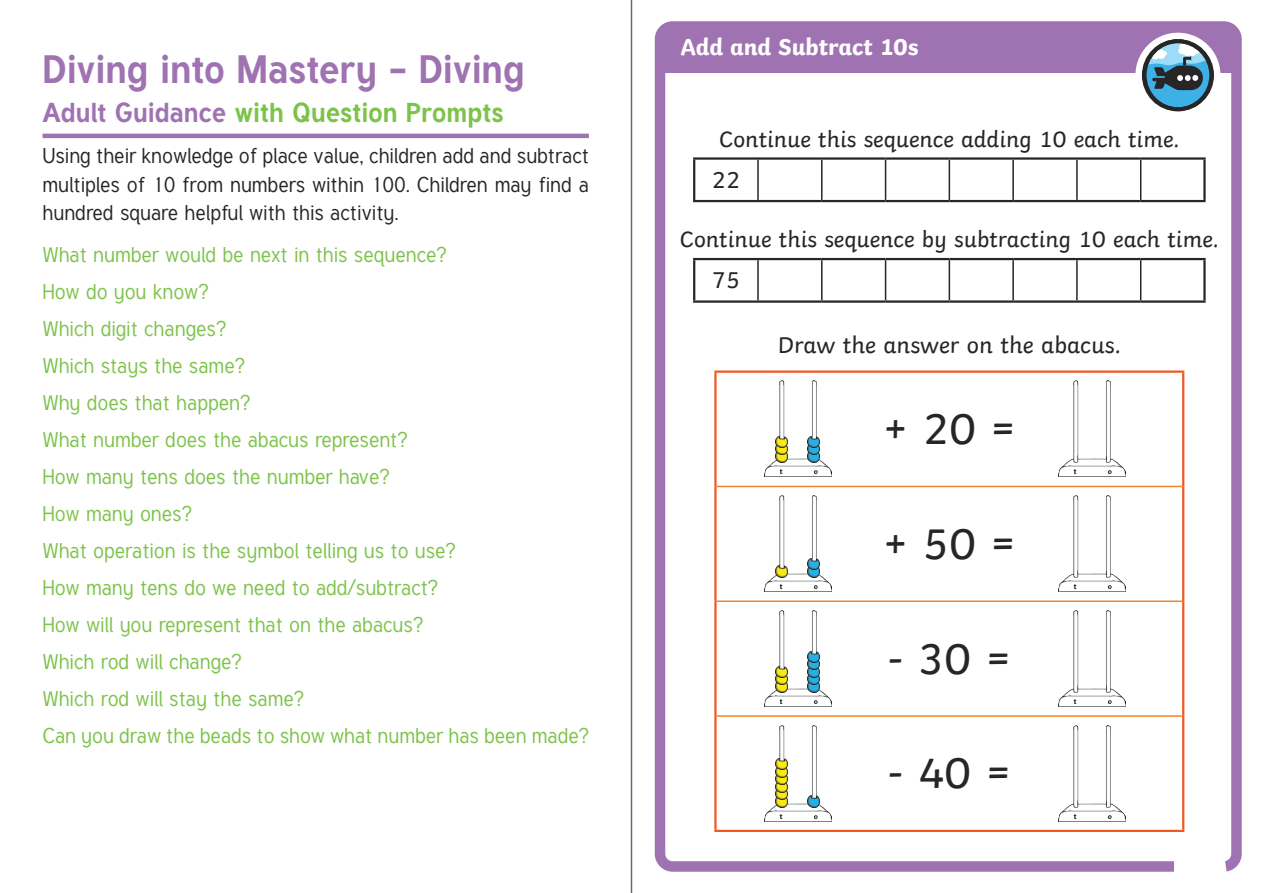
<style>
.page{position:relative;width:1263px;height:893px;background:#fff}
.page>*{position:absolute;margin:0;border:0;box-sizing:border-box;transform-origin:0 0}
.KS1_Body_Copy{font:45px "Twinkl";color:#282526}
.Mastery_Title{font:700 39px "Tuffy";letter-spacing:-.005em;color:#9f73b1}
.Mastery_Subtitle{font:700 27px "Tuffy";letter-spacing:-.005em;color:#7dc34a}
.KS1_Body_Copy-2{font:24px "Twinkl";color:#282526}
.t1{font:700 24px "Twinkl";letter-spacing:-.005em;color:#fff}
.KS1_Body_Copy-3{font:23.25px "Twinkl";color:#282526}
.Mastery_Body_Text{font:21px "Tuffy";color:#7dc34a}
.Mastery_Body_Text-2{font:21px/28.5px "Tuffy";color:#282526;text-align:justify}
.s1{color:#9f73b1}
</style>
<div class="page">
<svg style="left:654px;top:21px;width:588px;height:851px"></svg>
<div style="left:1135px;top:33px;width:85px;height:85px;background:#fff;border-radius:50%"></div>
<svg style="left:1142px;top:39px;width:72px;height:74px"></svg>
<hr style="left:43px;top:134px;width:546px;height:4px;background:#9f73b1">
<hr style="left:757px;top:160px;width:2px;height:40px;background:#282526">
<hr style="left:821px;top:160px;width:1px;height:40px;background:#282526">
<hr style="left:885px;top:160px;width:1px;height:40px;background:#282526">
<hr style="left:949px;top:160px;width:1px;height:40px;background:#282526">
<hr style="left:1012px;top:160px;width:2px;height:40px;background:#282526">
<hr style="left:1076px;top:160px;width:2px;height:40px;background:#282526">
<hr style="left:1140px;top:160px;width:1px;height:40px;background:#282526">
<hr style="left:693px;top:157px;width:65px;height:3px;background:#282526">
<hr style="left:693px;top:160px;width:2px;height:40px;background:#282526">
<hr style="left:758px;top:157px;width:64px;height:3px;background:#282526">
<hr style="left:822px;top:157px;width:63px;height:3px;background:#282526">
<hr style="left:885px;top:157px;width:64px;height:3px;background:#282526">
<hr style="left:949px;top:157px;width:64px;height:3px;background:#282526">
<hr style="left:1013px;top:157px;width:64px;height:3px;background:#282526">
<hr style="left:1077px;top:157px;width:64px;height:3px;background:#282526">
<hr style="left:1141px;top:157px;width:64px;height:3px;background:#282526">
<hr style="left:1203px;top:160px;width:2px;height:40px;background:#282526">
<hr style="left:693px;top:200px;width:65px;height:2px;background:#282526">
<hr style="left:758px;top:200px;width:64px;height:2px;background:#282526">
<hr style="left:822px;top:200px;width:63px;height:2px;background:#282526">
<hr style="left:885px;top:200px;width:64px;height:2px;background:#282526">
<hr style="left:949px;top:200px;width:64px;height:2px;background:#282526">
<hr style="left:1013px;top:200px;width:64px;height:2px;background:#282526">
<hr style="left:1077px;top:200px;width:64px;height:2px;background:#282526">
<hr style="left:1141px;top:200px;width:64px;height:2px;background:#282526">
<hr style="left:757px;top:260px;width:2px;height:40px;background:#282526">
<hr style="left:821px;top:260px;width:1px;height:40px;background:#282526">
<hr style="left:885px;top:260px;width:1px;height:40px;background:#282526">
<hr style="left:949px;top:260px;width:1px;height:40px;background:#282526">
<hr style="left:1012px;top:260px;width:2px;height:40px;background:#282526">
<hr style="left:1076px;top:260px;width:2px;height:40px;background:#282526">
<hr style="left:1140px;top:260px;width:1px;height:40px;background:#282526">
<hr style="left:693px;top:258px;width:65px;height:2px;background:#282526">
<hr style="left:693px;top:260px;width:2px;height:40px;background:#282526">
<hr style="left:758px;top:258px;width:64px;height:2px;background:#282526">
<hr style="left:822px;top:258px;width:63px;height:2px;background:#282526">
<hr style="left:885px;top:258px;width:64px;height:2px;background:#282526">
<hr style="left:949px;top:258px;width:64px;height:2px;background:#282526">
<hr style="left:1013px;top:258px;width:64px;height:2px;background:#282526">
<hr style="left:1077px;top:258px;width:64px;height:2px;background:#282526">
<hr style="left:1141px;top:258px;width:64px;height:2px;background:#282526">
<hr style="left:1203px;top:260px;width:2px;height:40px;background:#282526">
<hr style="left:693px;top:300px;width:65px;height:3px;background:#282526">
<hr style="left:758px;top:300px;width:64px;height:3px;background:#282526">
<hr style="left:822px;top:300px;width:63px;height:3px;background:#282526">
<hr style="left:885px;top:300px;width:64px;height:3px;background:#282526">
<hr style="left:949px;top:300px;width:64px;height:3px;background:#282526">
<hr style="left:1013px;top:300px;width:64px;height:3px;background:#282526">
<hr style="left:1077px;top:300px;width:64px;height:3px;background:#282526">
<hr style="left:1141px;top:300px;width:64px;height:3px;background:#282526">
<hr style="left:717px;top:486px;width:465px;height:1px;background:#f5852a">
<hr style="left:717px;top:600px;width:465px;height:2px;background:#f5852a">
<hr style="left:717px;top:715px;width:465px;height:2px;background:#f5852a">
<hr style="left:714px;top:370px;width:470px;height:3px;background:#f15924">
<hr style="left:714px;top:373px;width:3px;height:113px;background:#f15924">
<hr style="left:1182px;top:373px;width:2px;height:113px;background:#f15924">
<hr style="left:714px;top:486px;width:3px;height:115px;background:#f15924">
<hr style="left:1182px;top:486px;width:2px;height:115px;background:#f15924">
<hr style="left:714px;top:601px;width:3px;height:115px;background:#f15924">
<hr style="left:1182px;top:601px;width:2px;height:115px;background:#f15924">
<hr style="left:714px;top:716px;width:3px;height:114px;background:#f15924">
<hr style="left:1182px;top:716px;width:2px;height:114px;background:#f15924">
<hr style="left:714px;top:830px;width:470px;height:2px;background:#f15924">
<img style="left:764px;top:381px;width:68px;height:95px">
<img style="left:1058px;top:381px;width:68px;height:95px">
<img style="left:764px;top:496px;width:68px;height:95px">
<img style="left:1058px;top:496px;width:68px;height:95px">
<img style="left:764px;top:611px;width:68px;height:95px">
<img style="left:1058px;top:611px;width:68px;height:95px">
<img style="left:764px;top:726px;width:68px;height:95px">
<img style="left:1058px;top:726px;width:68px;height:95px">
<svg style="left:808px;top:796px;width:11px;height:11px"></svg>
<svg style="left:808px;top:558px;width:11px;height:19px"></svg>
<svg style="left:808px;top:436px;width:11px;height:26px"></svg>
<svg style="left:808px;top:651px;width:11px;height:41px"></svg>
<svg style="left:775px;top:566px;width:12px;height:11px"></svg>
<svg style="left:775px;top:436px;width:12px;height:26px"></svg>
<svg style="left:775px;top:666px;width:12px;height:26px"></svg>
<svg style="left:775px;top:759px;width:12px;height:48px"></svg>
<hr style="left:631px;top:0;width:1px;height:893px;background:#6b6b6e">
<p class="Mastery_Title" style="left:43px;top:38px;width:484px">Diving into Mastery - Diving</p>
<p class="Mastery_Subtitle" style="left:43px;top:91px;width:463px"><span class="s1">Adult Guidance</span> with Question Prompts</p>
<p class="Mastery_Body_Text-2" style="left:43px;top:142px;width:548px">Using their knowledge of place value, children add and subtract multiples of 10 from numbers within 100. Children may find a hundred square helpful with this activity.</p>
<p class="Mastery_Body_Text" style="left:43px;top:241px;width:406px">What number would be next in this sequence?</p>
<p class="Mastery_Body_Text" style="left:43px;top:278px;width:167px">How do you know?</p>
<p class="Mastery_Body_Text" style="left:43px;top:315px;width:185px">Which digit changes?</p>
<p class="Mastery_Body_Text" style="left:43px;top:352px;width:204px">Which stays the same?</p>
<p class="Mastery_Body_Text" style="left:43px;top:389px;width:209px">Why does that happen?</p>
<p class="Mastery_Body_Text" style="left:43px;top:426px;width:367px">What number does the abacus represent?</p>
<p class="Mastery_Body_Text" style="left:43px;top:463px;width:348px">How many tens does the number have?</p>
<p class="Mastery_Body_Text" style="left:43px;top:500px;width:151px">How many ones?</p>
<p class="Mastery_Body_Text" style="left:43px;top:537px;width:415px">What operation is the symbol telling us to use?</p>
<p class="Mastery_Body_Text" style="left:43px;top:574px;width:397px">How many tens do we need to add/subtract?</p>
<p class="Mastery_Body_Text" style="left:43px;top:611px;width:382px">How will you represent that on the abacus?</p>
<p class="Mastery_Body_Text" style="left:43px;top:648px;width:201px">Which rod will change?</p>
<p class="Mastery_Body_Text" style="left:43px;top:685px;width:263px">Which rod will stay the same?</p>
<p class="Mastery_Body_Text" style="left:43px;top:722px;width:548px">Can you draw the beads to show what number has been made?</p>
<p class="t1" style="left:680px;top:27px;width:240px">Add and Subtract 10s</p>
<p class="KS1_Body_Copy-3" style="left:719px;top:121px;width:462px">Continue this sequence adding 10 each time.</p>
<p class="KS1_Body_Copy-2" style="left:712px;top:161px;width:30px">22</p>
<p class="KS1_Body_Copy-3" style="left:680px;top:222px;width:541px">Continue this sequence by subtracting 10 each time.</p>
<p class="KS1_Body_Copy-2" style="left:712px;top:262px;width:30px">75</p>
<p class="KS1_Body_Copy-2" style="left:778px;top:326px;width:345px">Draw the answer on the abacus.</p>
<p class="KS1_Body_Copy" style="left:882px;top:394px;width:136px">+ 20 =</p>
<p class="KS1_Body_Copy" style="left:882px;top:509px;width:136px">+ 50 =</p>
<p class="KS1_Body_Copy" style="left:887px;top:624px;width:126px">- 30 =</p>
<p class="KS1_Body_Copy" style="left:887px;top:739px;width:126px">- 40 =</p>
</div>
